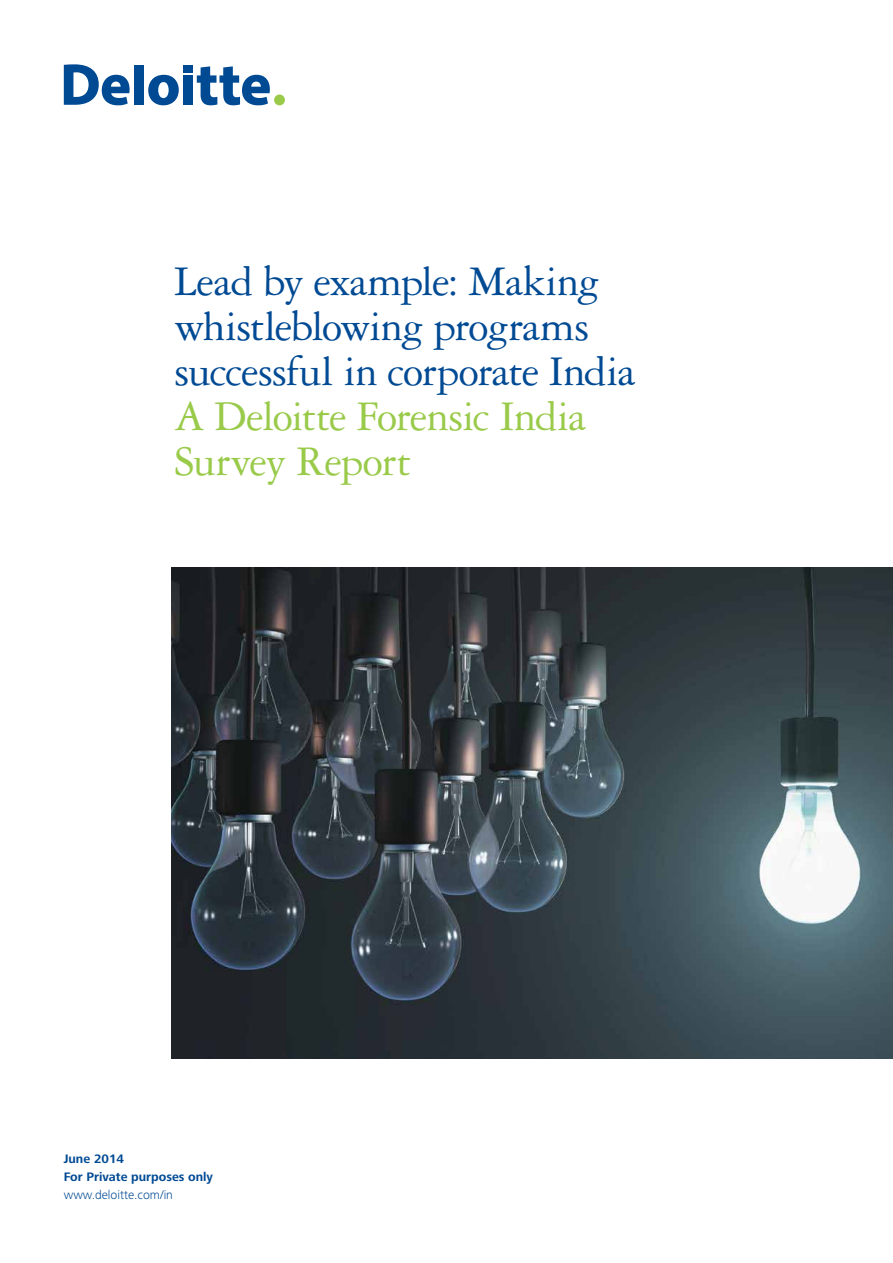
<style>
.page{position:relative;width:893px;height:1263px;background:#fff}
.page>*{position:absolute;margin:0;border:0;box-sizing:border-box;transform-origin:0 0}
.t1{font:45px/45px "Garamond 3 LT Std";letter-spacing:-.02em;color:#004a94}
.t2{font:45px/45px "Garamond 3 LT Std";letter-spacing:-.025em;color:#99ca49}
.t3{font:700 12.75px/18px "Frutiger Next Pro";color:#004a94}
.t4{font:300 12.75px "Frutiger Next Pro";color:#004a94}
</style>
<div class="page">
<div style="left:134px;top:65px;width:10px;height:40px;background:#004a94"></div>
<svg style="left:148px;top:75px;width:31px;height:30px"></svg>
<div style="left:183px;top:75px;width:10px;height:30px;background:#004a94"></div>
<div style="left:183px;top:65px;width:10px;height:8px;background:#004a94"></div>
<svg style="left:197px;top:66px;width:73px;height:39px"></svg>
<div style="left:274px;top:95px;width:11px;height:10px;background:#99ca49;border-radius:50%"></div>
<svg style="left:64px;top:64px;width:66px;height:41px"></svg>
<img style="left:172px;top:568px;width:721px;height:490px">
<p class="t1" style="left:174px;top:259px;width:462px">Lead by example: Making whistleblowing programs successful in corporate India</p>
<p class="t2" style="left:174px;top:394px;width:413px">A Deloitte Forensic India<br>Survey Report</p>
<p class="t3" style="left:64px;top:1150px;width:151px">June 2014<br>For Private purposes only</p>
<p class="t4" style="left:64px;top:1188px;width:111px">www.deloitte.com/in</p>
</div>
